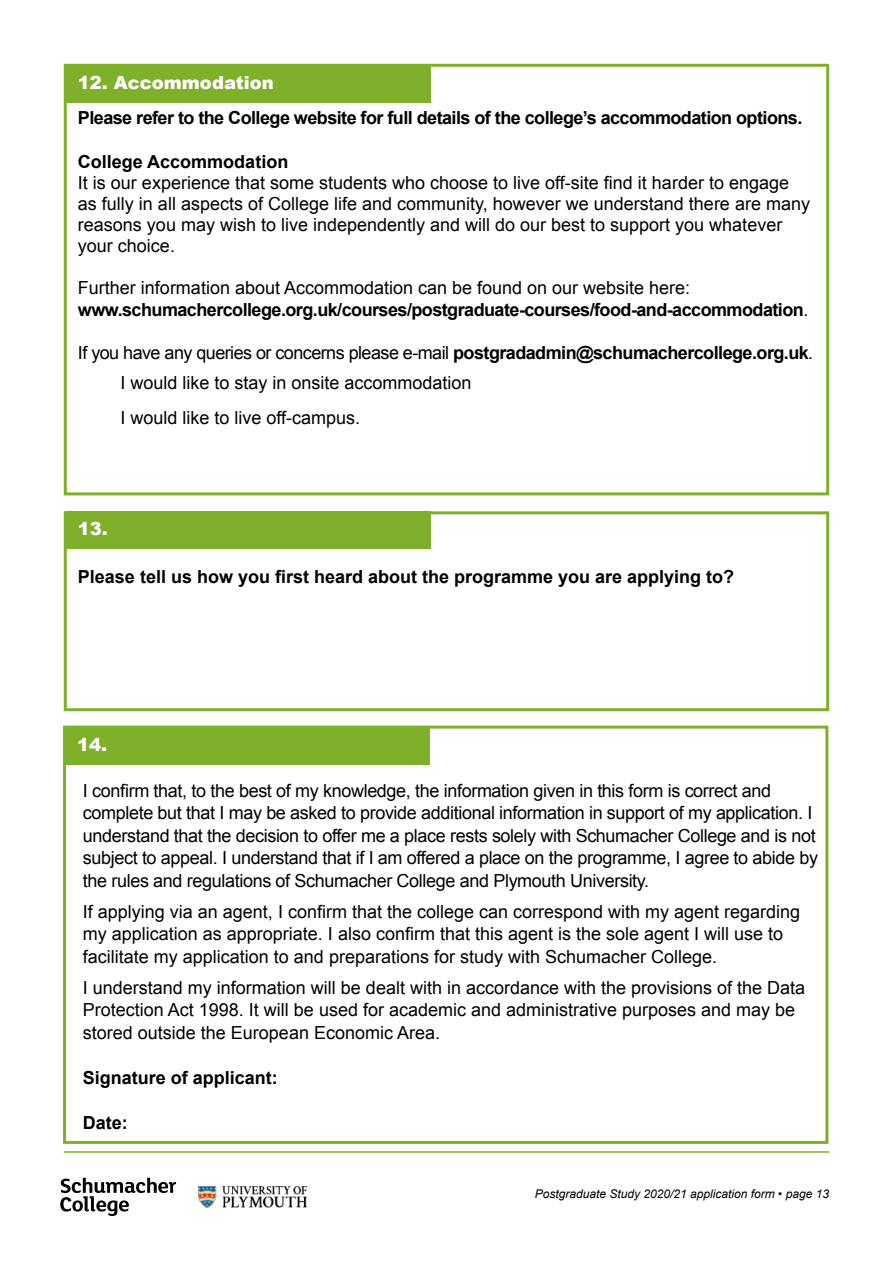
<style>
.page{position:relative;width:893px;height:1263px;background:#fff}
.page>*{position:absolute;margin:0;border:0;box-sizing:border-box;transform-origin:0 0}
.t1{font:18px/22.5px "Arial";color:#000}
.t2{font:18px/22.5px "Arial";letter-spacing:-.02em;color:#000}
.t3{font:700 18px/21.6px "Arial";letter-spacing:-.03em;color:#000}
.t4{font:18px/30.2px "Arial";letter-spacing:-.03em;color:#000}
.t5{font:700 18px "Arial";color:#000}
.t6{font:900 18px "Arial";color:#fff}
.t7{font:italic 12px "Arial";color:#000}
.s1{font-weight:400}
.s2{font-weight:700}
</style>
<div class="page">
<svg style="left:60px;top:1178px;width:116px;height:38px"></svg>
<img style="left:198px;top:1186px;width:108px;height:22px">
<hr style="left:64px;top:1151px;width:765px;height:2px;background:#7fb02a">
<div style="left:64px;top:511px;width:765px;height:200px;border:3px solid #7fb02a"></div>
<div style="left:65px;top:511px;width:366px;height:38px;background:#7fb02a"></div>
<div style="left:64px;top:64px;width:765px;height:431px;border:3px solid #7fb02a"></div>
<div style="left:65px;top:65px;width:366px;height:38px;background:#7fb02a"></div>
<div style="left:63px;top:725px;width:765px;height:419px;border:3px solid #7fb02a"></div>
<div style="left:65px;top:727px;width:365px;height:38px;background:#7fb02a"></div>
<p class="t6" style="left:78px;top:70px;width:197px">12. Accommodation</p>
<p class="t3" style="left:78px;top:108px;width:726px">Please refer to the College website for full details of the college’s accommodation options.</p>
<p class="t5" style="left:78px;top:149px;width:212px">College Accommodation</p>
<p class="t1" style="left:78px;top:172px;width:734px;line-height:21px">It is our experience that some students who choose to live off-site find it harder to engage as fully in all aspects of College life and community, however we understand there are many reasons you may wish to live independently and will do our best to support you whatever your choice.</p>
<p class="t3" style="left:78px;top:278px;width:732px"><span class="s1">Further information about Accommodation can be found on our website here: </span>www.schumachercollege.org.uk/courses/postgraduate-courses/food-and-accommodation<span class="s1">.</span></p>
<p class="t4" style="left:120px;top:338px;width:694px;text-indent:-43px">If you have any queries or concerns please e-mail <span class="s2">postgradadmin@schumachercollege.org.uk</span>.<br>I would like to stay in onsite accommodation</p>
<p class="t1" style="left:120px;top:406px;width:241px">I would like to live off-campus.</p>
<p class="t6" style="left:78px;top:515px;width:32px">13.</p>
<p class="t5" style="left:78px;top:565px;width:658px">Please tell us how you first heard about the programme you are applying to?</p>
<p class="t6" style="left:77px;top:732px;width:32px">14.</p>
<p class="t2" style="left:83px;top:779px;width:737px">I confirm that, to the best of my knowledge, the information given in this form is correct and complete but that I may be asked to provide additional information in support of my application. I understand that the decision to offer me a place rests solely with Schumacher College and is not subject to appeal. I understand that if I am offered a place on the programme, I agree to abide by the rules and regulations of Schumacher College and Plymouth University.</p>
<p class="t1" style="left:83px;top:900px;width:719px">If applying via an agent, I confirm that the college can correspond with my agent regarding my application as appropriate. I also confirm that this agent is the sole agent I will use to facilitate my application to and preparations for study with Schumacher College.</p>
<p class="t1" style="left:83px;top:976px;width:724px">I understand my information will be dealt with in accordance with the provisions of the Data<br>Protection Act 1998. It will be used for academic and administrative purposes and may be stored outside the European Economic Area.</p>
<p class="t5" style="left:83px;top:1066px;width:197px">Signature of applicant:</p>
<p class="t3" style="left:83px;top:1112px;width:47px">Date:</p>
<p class="t7" style="left:535px;top:1186px;width:296px">Postgraduate Study 2020/21 application form • page 13</p>
</div>
